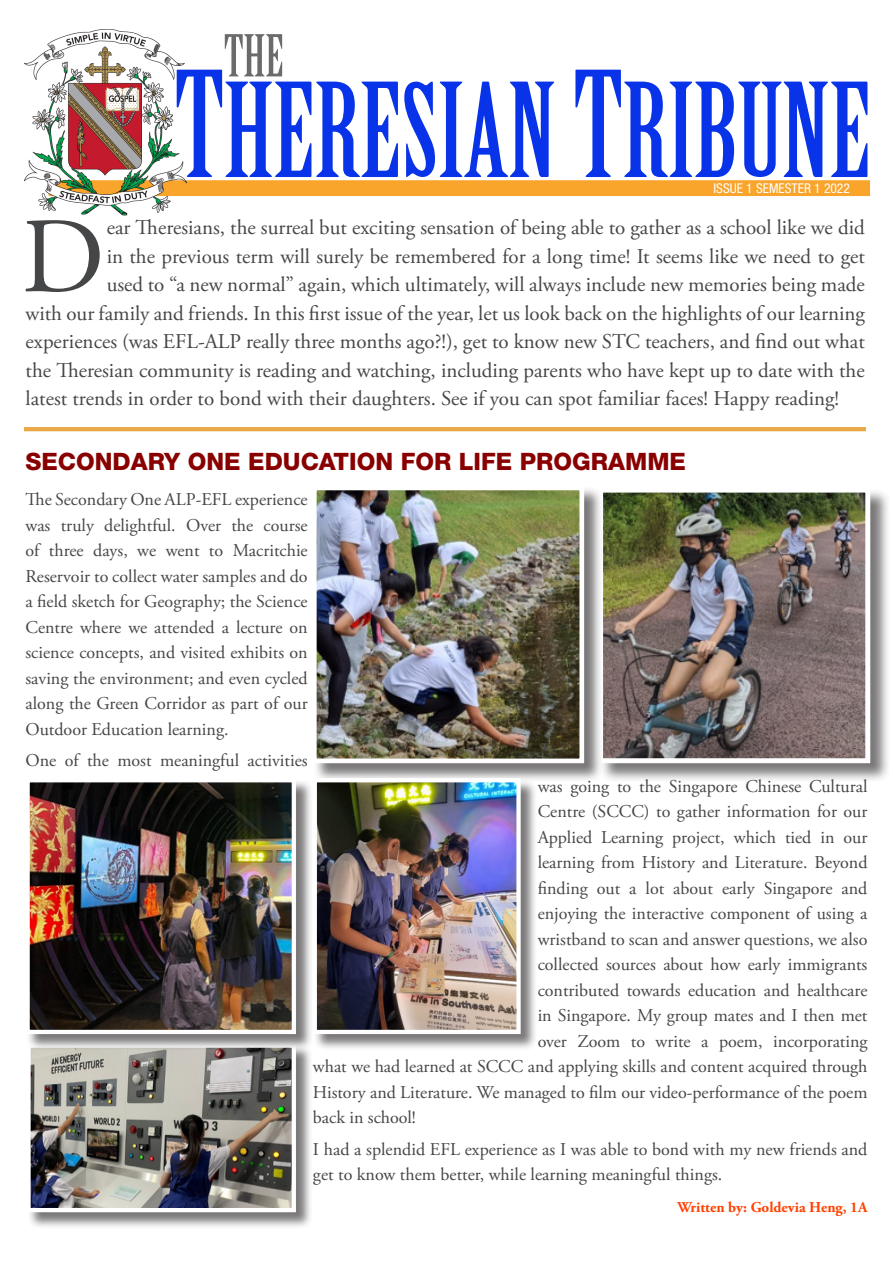
<style>
.page{position:relative;width:893px;height:1263px;background:#fff}
.page>*{position:absolute;margin:0;border:0;box-sizing:border-box;transform-origin:0 0}
.t1{font:127.2px "Birch Std";color:#0833e8;scale:1.05 1}
.Fave_place_is{font:106.95px "Adobe Garamond Pro";color:#454647}
.t2{font:56.4px "Birch Std";color:#6b6b6b;scale:1.05 1}
.Fave_place_is-2{font:800 24px "Helvetica Neue LT Std";color:#890000}
.Fave_place_is-3{font:21px "Adobe Garamond Pro";color:#454647}
.Fave_place_is-4{font:18px/25.5px "Adobe Garamond Pro";color:#454647;text-align:justify}
.Fave_place_is-5{font:700 15px "Adobe Garamond Pro";color:#ff4100}
.t3{font:condensed 13.5px "Helvetica Neue LT Std";color:#fff}
.s1{font-size:143.1px}
</style>
<div class="page">
<div style="left:186px;top:180px;width:684px;height:16px;background:#f9a42a"></div>
<img style="left:24px;top:30px;width:162px;height:185px">
<div style="left:599px;top:488px;width:291px;height:295px;background:#231f20;opacity:.6"></div>
<img style="left:604px;top:494px;width:260px;height:263px">
<div style="left:598px;top:488px;width:272px;height:275px;border:5px solid #fff"></div>
<div style="left:313px;top:486px;width:290px;height:296px;background:#231f20;opacity:.6"></div>
<img style="left:318px;top:492px;width:260px;height:265px">
<div style="left:312px;top:486px;width:272px;height:277px;border:5px solid #fff"></div>
<div style="left:27px;top:1044px;width:286px;height:185px;background:#231f20;opacity:.6"></div>
<img style="left:31px;top:1051px;width:260px;height:156px">
<div style="left:26px;top:1043px;width:270px;height:169px;border:4px solid #fff"></div>
<div style="left:26px;top:779px;width:287px;height:272px;background:#231f20;opacity:.6"></div>
<img style="left:31px;top:783px;width:260px;height:246px">
<div style="left:26px;top:778px;width:270px;height:256px;border:4px solid #fff"></div>
<div style="left:313px;top:779px;width:225px;height:272px;background:#231f20;opacity:.6"></div>
<img style="left:318px;top:783px;width:198px;height:246px">
<div style="left:313px;top:778px;width:208px;height:256px;border:4px solid #fff"></div>
<hr style="left:24px;top:427px;width:842px;height:4px;background:#eba846">
<h3 class="t2" style="left:224px;top:24px;width:58px">THE</h3>
<h1 class="t1" style="left:175px;top:59px;width:664px"><span class="s1">T</span>HERESIAN <span class="s1">T</span>RIBUNE</h1>
<p class="t3" style="left:714px;top:181px;width:138px">ISSUE 1 SEMESTER 1 2022</p>
<p class="Fave_place_is" style="left:21px;top:193px;width:85px">D</p>
<p class="Fave_place_is-3" style="left:107px;top:215px;width:759px">ear Theresians, the surreal but exciting sensation of being able to gather as a school like we did</p>
<p class="Fave_place_is-3" style="left:107px;top:243px;width:760px">in the previous term will surely be remembered for a long time! It seems like we need to get</p>
<p class="Fave_place_is-3" style="left:107px;top:272px;width:760px">used to “a new normal” again, which ultimately, will always include new memories being made</p>
<p class="Fave_place_is-3" style="left:26px;top:300px;width:841px">with our family and friends. In this first issue of the year, let us look back on the highlights of our learning</p>
<p class="Fave_place_is-3" style="left:26px;top:329px;width:841px">experiences (was EFL-ALP really three months ago?!), get to know new STC teachers, and find out what</p>
<p class="Fave_place_is-3" style="left:26px;top:357px;width:841px">the Theresian community is reading and watching, including parents who have kept up to date with the</p>
<p class="Fave_place_is-3" style="left:26px;top:386px;width:815px">latest trends in order to bond with their daughters. See if you can spot familiar faces! Happy reading!</p>
<p class="Fave_place_is-2" style="left:26px;top:447px;width:662px">SECONDARY ONE EDUCATION FOR LIFE PROGRAMME</p>
<p class="Fave_place_is-4" style="left:26px;top:487px;width:284px">The Secondary One ALP-EFL experience was truly delightful. Over the course of three days, we went to Macritchie Reservoir to collect water samples and do a field sketch for Geography; the Science Centre where we attended a lecture on science concepts, and visited exhibits on saving the environment; and even cycled along the Green Corridor as part of our Outdoor Education learning.</p>
<p class="Fave_place_is-4" style="left:26px;top:748px;width:284px">One of the most meaningful activities</p>
<p class="Fave_place_is-4" style="left:538px;top:774px;width:331px">was going to the Singapore Chinese Cultural</p>
<p class="Fave_place_is-4" style="left:538px;top:799px;width:331px">Centre (SCCC) to gather information for our</p>
<p class="Fave_place_is-4" style="left:538px;top:825px;width:331px">Applied Learning project, which tied in our</p>
<p class="Fave_place_is-4" style="left:538px;top:850px;width:331px">learning from History and Literature. Beyond</p>
<p class="Fave_place_is-4" style="left:538px;top:876px;width:331px">finding out a lot about early Singapore and</p>
<p class="Fave_place_is-4" style="left:538px;top:901px;width:331px">enjoying the interactive component of using a</p>
<p class="Fave_place_is-4" style="left:538px;top:927px;width:331px">wristband to scan and answer questions, we also</p>
<p class="Fave_place_is-4" style="left:538px;top:952px;width:331px">collected sources about how early immigrants</p>
<p class="Fave_place_is-4" style="left:538px;top:978px;width:331px">contributed towards education and healthcare</p>
<p class="Fave_place_is-4" style="left:538px;top:1003px;width:331px">in Singapore. My group mates and I then met</p>
<p class="Fave_place_is-4" style="left:538px;top:1029px;width:331px">over Zoom to write a poem, incorporating</p>
<p class="Fave_place_is-4" style="left:313px;top:1054px;width:556px">what we had learned at SCCC and applying skills and content acquired through</p>
<p class="Fave_place_is-4" style="left:313px;top:1080px;width:556px">History and Literature. We managed to film our video-performance of the poem</p>
<p class="Fave_place_is-4" style="left:313px;top:1105px;width:104px">back in school!</p>
<p class="Fave_place_is-4" style="left:313px;top:1137px;width:556px">I had a splendid EFL experience as I was able to bond with my new friends and get to know them better, while learning meaningful things.</p>
<p class="Fave_place_is-5" style="left:677px;top:1199px;width:191px">Written by: Goldevia Heng, 1A</p>
</div>
